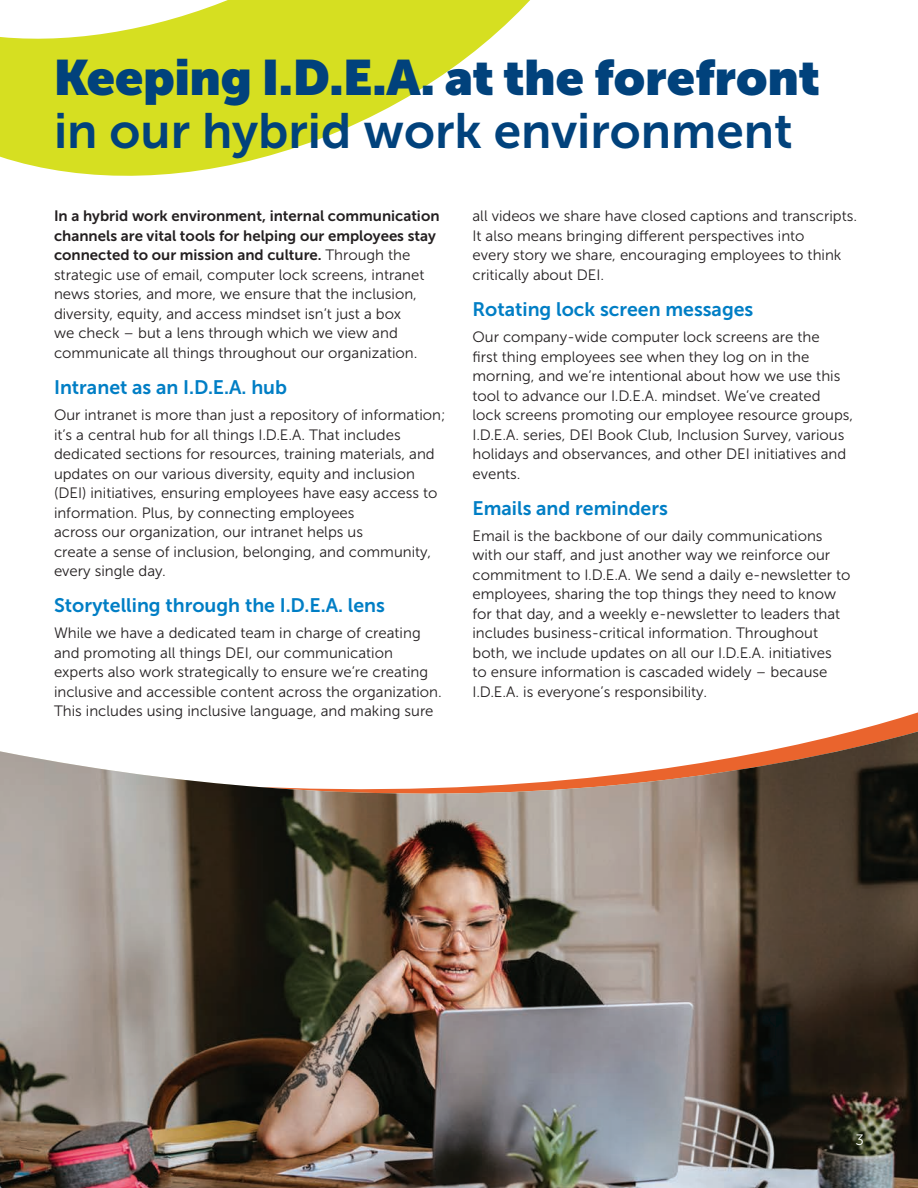
<style>
.page{position:relative;width:918px;height:1188px;background:#fff}
.page>*{position:absolute;margin:0;border:0;box-sizing:border-box;transform-origin:0 0}
.Interior_Headline_Museo_Sans_700{font:900 49.5px/52.5px "Museo Sans Display";color:#01427c}
.Subhead{font:19.5px "Museo Sans 700";color:#007ec5}
.Body_Copy{font:15px/19.5px "Museo Sans 300";color:#231f20}
.Body_Copy-2{font:15px "Museo Sans 300";color:#fff}
.s1{font-family:"Museo Sans 700";font-weight:400}
.s2{font-family:"Museo Sans 700"}
</style>
<div class="page">
<svg style="left:0;top:0;width:530px;height:176px;fill:#d6df21"></svg>
<img style="left:0;top:732px;width:918px;height:456px">
<h2 class="Interior_Headline_Museo_Sans_700" style="left:54px;top:51px;width:767px">Keeping I.D.E.A. at the forefront <span class="s1">in our hybrid work environment</span></h2>
<p class="Body_Copy" style="left:54px;top:207px;width:387px"><span class="s2">In a hybrid work environment, internal communication channels are vital tools for helping our employees stay connected to our mission and culture.</span> Through the strategic use of email, computer lock screens, intranet news stories, and more, we ensure that the inclusion, diversity, equity, and access mindset isn’t just a box<br>we check – but a lens through which we view and communicate all things throughout our organization.</p>
<h3 class="Subhead" style="left:54px;top:376px;width:235px">Intranet as an I.D.E.A. hub</h3>
<p class="Body_Copy" style="left:54px;top:405px;width:393px">Our intranet is more than just a repository of information; it’s a central hub for all things I.D.E.A. That includes dedicated sections for resources, training materials, and updates on our various diversity, equity and inclusion (DEI) initiatives, ensuring employees have easy access to information. Plus, by connecting employees<br>across our organization, our intranet helps us<br>create a sense of inclusion, belonging, and community, every single day.</p>
<h3 class="Subhead" style="left:54px;top:595px;width:332px">Storytelling through the I.D.E.A. lens</h3>
<p class="Body_Copy" style="left:54px;top:624px;width:389px">While we have a dedicated team in charge of creating and promoting all things DEI, our communication experts also work strategically to ensure we’re creating inclusive and accessible content across the organization.<br>This includes using inclusive language, and making sure</p>
<p class="Body_Copy" style="left:472px;top:207px;width:386px">all videos we share have closed captions and transcripts.<br>It also means bringing different perspectives into<br>every story we share, encouraging employees to think critically about DEI.</p>
<h3 class="Subhead" style="left:472px;top:298px;width:282px">Rotating lock screen messages</h3>
<p class="Body_Copy" style="left:472px;top:327px;width:382px">Our company-wide computer lock screens are the<br>first thing employees see when they log on in the morning, and we’re intentional about how we use this tool to advance our I.D.E.A. mindset. We’ve created lock screens promoting our employee resource groups, I.D.E.A. series, DEI Book Club, Inclusion Survey, various holidays and observances, and other DEI initiatives and events.</p>
<h3 class="Subhead" style="left:472px;top:497px;width:197px">Emails and reminders</h3>
<p class="Body_Copy" style="left:472px;top:526px;width:380px">Email is the backbone of our daily communications with our staff, and just another way we reinforce our commitment to I.D.E.A. We send a daily e-newsletter to employees, sharing the top things they need to know for that day, and a weekly e-newsletter to leaders that includes business-critical information. Throughout both, we include updates on all our I.D.E.A. initiatives<br>to ensure information is cascaded widely – because I.D.E.A. is everyone’s responsibility.</p>
<p class="Body_Copy-2" style="left:856px;top:1132px;width:10px">3</p>
</div>
